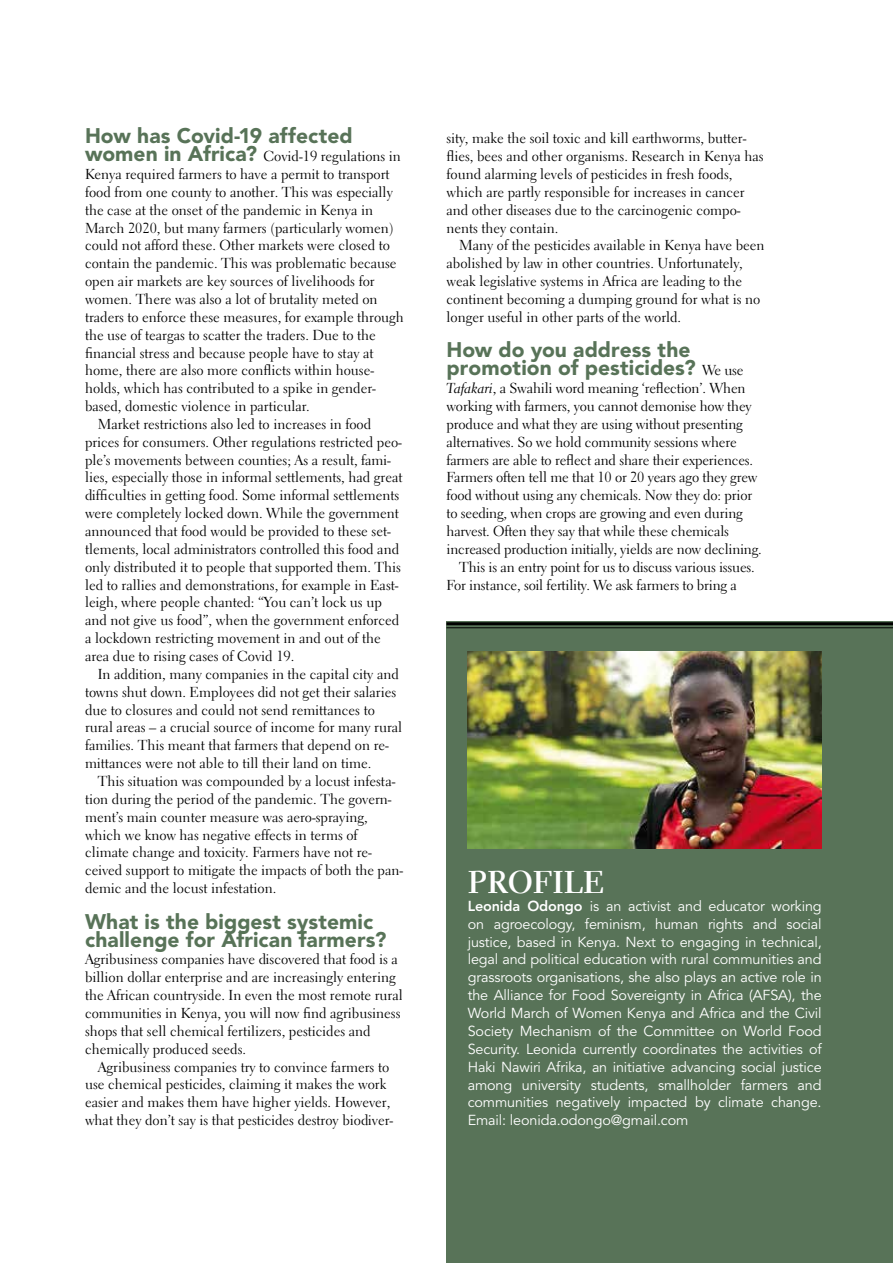
<style>
.page{position:relative;width:893px;height:1263px;background:#fff}
.page>*{position:absolute;margin:0;border:0;box-sizing:border-box;transform-origin:0 0}
.t1{font:700 31.5px "Electra LT Std";color:#fff}
.t2{font:900 21px/17.9px "Avenir LT Std";letter-spacing:.005em;color:#587358}
.t3{font:14.4px/17.9px "Electra LT Std";color:#000}
.t4{font:14.4px/17.9px "Avenir LT Std";letter-spacing:-.01em;color:#fff;text-align:justify}
.s1{font-family:"Avenir LT Std";font-weight:900;font-size:21px;color:#587358}
.s2{font-family:"Electra LT Std";font-weight:400;font-size:14.4px;color:#000}
.s3{font-family:"Electra LT Std Cursive"}
.s4{font-weight:800}
</style>
<div class="page">
<div style="left:446px;top:621px;width:447px;height:642px;background:#587358"></div>
<hr style="left:446px;top:622px;width:447px;height:3px;background:#000">
<hr style="left:446px;top:627px;width:447px;height:1px;background:#000">
<img style="left:468px;top:652px;width:354px;height:197px">
<h2 class="t2" style="left:85px;top:127px;width:269px">How has Covid-19 affected</h2>
<p class="t3" style="left:85px;top:147px;width:317px"><span class="s1">women in Africa?</span> Covid-19 regulations in</p>
<p class="t3" style="left:85px;top:165px;width:306px">Kenya required farmers to have a permit to transport</p>
<p class="t3" style="left:85px;top:183px;width:309px">food from one county to another. This was especially</p>
<p class="t3" style="left:85px;top:201px;width:289px">the case at the onset of the pandemic in Kenya in</p>
<p class="t3" style="left:85px;top:219px;width:310px">March 2020, but many farmers (particularly women)</p>
<p class="t3" style="left:85px;top:237px;width:306px">could not afford these. Other markets were closed to</p>
<p class="t3" style="left:85px;top:254px;width:313px">contain the pandemic. This was problematic because</p>
<p class="t3" style="left:85px;top:272px;width:291px">open air markets are key sources of livelihoods for</p>
<p class="t3" style="left:85px;top:290px;width:294px">women. There was also a lot of brutality meted on</p>
<p class="t3" style="left:85px;top:308px;width:320px">traders to enforce these measures, for example through</p>
<p class="t3" style="left:85px;top:326px;width:292px">the use of teargas to scatter the traders. Due to the</p>
<p class="t3" style="left:85px;top:344px;width:290px">financial stress and because people have to stay at</p>
<p class="t3" style="left:85px;top:362px;width:291px">home, there are also more conflicts within house-</p>
<p class="t3" style="left:85px;top:379px;width:292px">holds, which has contributed to a spike in gender-</p>
<p class="t3" style="left:85px;top:397px;width:226px">based, domestic violence in particular.</p>
<p class="t3" style="left:98px;top:415px;width:275px">Market restrictions also led to increases in food</p>
<p class="t3" style="left:85px;top:433px;width:318px">prices for consumers. Other regulations restricted peo-</p>
<p class="t3" style="left:85px;top:451px;width:307px">ple’s movements between counties; As a result, fami-</p>
<p class="t3" style="left:85px;top:469px;width:319px">lies, especially those in informal settlements, had great</p>
<p class="t3" style="left:85px;top:486px;width:316px">difficulties in getting food. Some informal settlements</p>
<p class="t3" style="left:85px;top:504px;width:315px">were completely locked down. While the government</p>
<p class="t3" style="left:85px;top:522px;width:307px">announced that food would be provided to these set-</p>
<p class="t3" style="left:85px;top:540px;width:316px">tlements, local administrators controlled this food and</p>
<p class="t3" style="left:85px;top:558px;width:317px">only distributed it to people that supported them. This</p>
<p class="t3" style="left:85px;top:576px;width:315px">led to rallies and demonstrations, for example in East-</p>
<p class="t3" style="left:85px;top:594px;width:298px">leigh, where people chanted: “You can’t lock us up</p>
<p class="t3" style="left:85px;top:611px;width:316px">and not give us food”, when the government enforced</p>
<p class="t3" style="left:85px;top:629px;width:297px">a lockdown restricting movement in and out of the</p>
<p class="t3" style="left:85px;top:647px;width:211px">area due to rising cases of Covid 19.</p>
<p class="t3" style="left:98px;top:665px;width:303px">In addition, many companies in the capital city and</p>
<p class="t3" style="left:85px;top:683px;width:313px">towns shut down. Employees did not get their salaries</p>
<p class="t3" style="left:85px;top:701px;width:291px">due to closures and could not send remittances to</p>
<p class="t3" style="left:85px;top:719px;width:319px">rural areas – a crucial source of income for many rural</p>
<p class="t3" style="left:85px;top:736px;width:305px">families. This meant that farmers that depend on re-</p>
<p class="t3" style="left:85px;top:754px;width:288px">mittances were not able to till their land on time.</p>
<p class="t3" style="left:98px;top:772px;width:299px">This situation was compounded by a locust infesta-</p>
<p class="t3" style="left:85px;top:790px;width:308px">tion during the period of the pandemic. The govern-</p>
<p class="t3" style="left:85px;top:808px;width:284px">ment’s main counter measure was aero-spraying,</p>
<p class="t3" style="left:85px;top:826px;width:274px">which we know has negative effects in terms of</p>
<p class="t3" style="left:85px;top:843px;width:288px">climate change and toxicity. Farmers have not re-</p>
<p class="t3" style="left:85px;top:861px;width:320px">ceived support to mitigate the impacts of both the pan-</p>
<p class="t3" style="left:85px;top:879px;width:193px">demic and the locust infestation.</p>
<h2 class="t2" style="left:85px;top:912px;width:303px">What is the biggest systemic challenge for African farmers?</h2>
<p class="t3" style="left:85px;top:951px;width:319px">Agribusiness companies have discovered that food is a billion dollar enterprise and are increasingly entering the African countryside. In even the most remote rural communities in Kenya, you will now find agribusiness shops that sell chemical fertilizers, pesticides and chemically produced seeds.</p>
<p class="t3" style="left:85px;top:1058px;width:310px;text-indent:13px">Agribusiness companies try to convince farmers to use chemical pesticides, claiming it makes the work easier and makes them have higher yields. However, what they don’t say is that pesticides destroy biodiver-</p>
<p class="t3" style="left:446px;top:129px;width:319px">sity, make the soil toxic and kill earthworms, butter&shy;flies, bees and other organisms. Research in Kenya has found alarming levels of pesticides in fresh foods, which are partly responsible for increases in cancer and other diseases due to the carcinogenic compo&shy;nents they contain.</p>
<p class="t3" style="left:446px;top:237px;width:320px;text-indent:13px">Many of the pesticides available in Kenya have been abolished by law in other countries. Unfortunately, weak legislative systems in Africa are leading to the continent becoming a dumping ground for what is no longer useful in other parts of the world.</p>
<h2 class="t2" style="left:446px;top:341px;width:299px">How do you address the promotion of pesticides? <span class="s2">We use</span></h2>
<p class="t3" style="left:446px;top:379px;width:301px"><span class="s3">Tafakari</span>, a Swahili word meaning ‘reflection’. When</p>
<p class="t3" style="left:446px;top:397px;width:307px">working with farmers, you cannot demonise how they</p>
<p class="t3" style="left:446px;top:415px;width:298px">produce and what they are using without presenting</p>
<p class="t3" style="left:446px;top:433px;width:292px">alternatives. So we hold community sessions where</p>
<p class="t3" style="left:446px;top:451px;width:308px">farmers are able to reflect and share their experiences.</p>
<p class="t3" style="left:446px;top:469px;width:313px">Farmers often tell me that 10 or 20 years ago they grew</p>
<p class="t3" style="left:446px;top:486px;width:307px">food without using any chemicals. Now they do: prior</p>
<p class="t3" style="left:446px;top:504px;width:298px">to seeding, when crops are growing and even during</p>
<p class="t3" style="left:446px;top:522px;width:284px">harvest. Often they say that while these chemicals</p>
<p class="t3" style="left:446px;top:540px;width:317px">increased production initially, yields are now declining.</p>
<p class="t3" style="left:459px;top:558px;width:297px">This is an entry point for us to discuss various issues.</p>
<p class="t3" style="left:446px;top:576px;width:292px">For instance, soil fertility. We ask farmers to bring a</p>
<h1 class="t1" style="left:468px;top:863px;width:138px">PROFILE</h1>
<p class="t4" style="left:468px;top:897px;width:355px"><span class="s4">Leonida Odongo</span> is an activist and educator working on agroecology, feminism, human rights and social justice, based in Kenya. Next to engaging in technical, legal and political education with rural communities and grassroots organisations, she also plays an active role in the Alliance for Food Sovereignty in Africa (AFSA), the World March of Women Kenya and Africa and the Civil Society Mechanism of the Committee on World Food Security. Leonida currently coordinates the activities of Haki Nawiri Afrika, an initiative advancing social justice among university students, smallholder farmers and communities negatively impacted by climate change.<br>Email: leonida.odongo@gmail.com</p>
</div>
